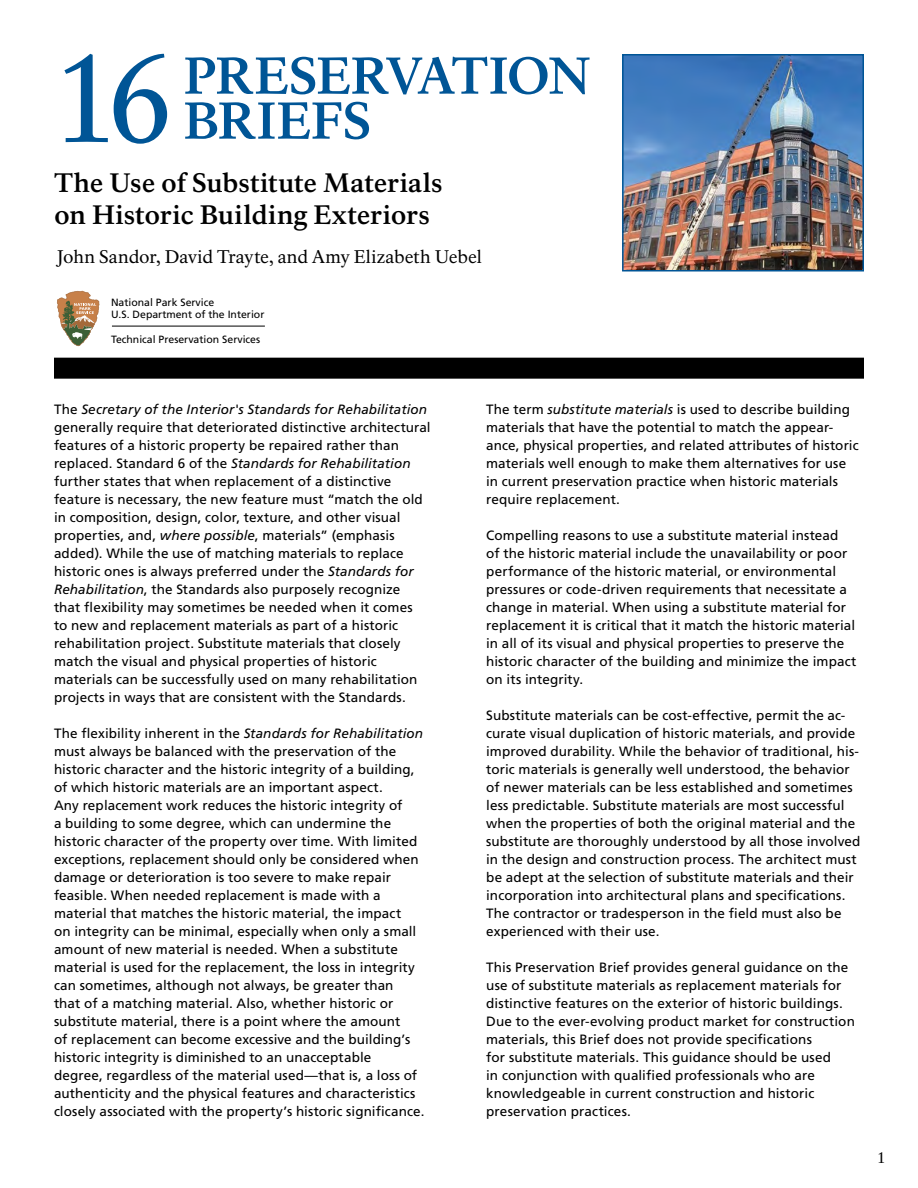
<style>
.page{position:relative;width:918px;height:1188px;background:#fff}
.page>*{position:absolute;margin:0;border:0;box-sizing:border-box;transform-origin:0 0}
._508_Main_heading{font:121.5px "NPS Rawlinson OT";color:#005596}
._508_Main_subheading{font:700 51px "NPS Rawlinson OT";letter-spacing:-.035em;color:#005596}
._508_Main_subheading-2{font:700 51px "NPS Rawlinson OT";letter-spacing:-.01em;color:#005596}
._508_Main_subheading-3{font:700 26.25px/31.5px "NPS Rawlinson OT";color:#000}
._508_Main_author{font:18px "NPS Rawlinson OT";color:#000}
.t1{font:15px "NPS Rawlinson OT";color:#000}
._508_Body_text{font:13.5px/18px "Frutiger LT Std";letter-spacing:.005em;color:#000}
.t2{font:10.5px "Frutiger LT Std";color:#000}
.s1{font-style:italic}
</style>
<div class="page">
<img style="left:625px;top:57px;width:236px;height:212px">
<div style="left:622px;top:54px;width:242px;height:218px;border:2px solid #005596"></div>
<hr style="left:112px;top:326px;width:153px;height:1px;background:#000">
<div style="left:55px;top:358px;width:808px;height:20px;background:#000"></div>
<div style="left:54px;top:358px;width:810px;height:21px;border:2px solid #000"></div>
<svg style="left:57px;top:291px;width:42px;height:55px"></svg>
<h1 class="_508_Main_heading" style="left:54px;top:26px;width:120px">16</h1>
<h2 class="_508_Main_subheading" style="left:183px;top:45px;width:409px">PRESERVATION</h2>
<h2 class="_508_Main_subheading-2" style="left:183px;top:90px;width:189px">BRIEFS</h2>
<h2 class="_508_Main_subheading-3" style="left:54px;top:168px;width:390px">The Use of Substitute Materials on Historic Building Exteriors</h2>
<h2 class="_508_Main_author" style="left:57px;top:245px;width:426px">John Sandor, David Trayte, and Amy Elizabeth Uebel</h2>
<p class="t2" style="left:111px;top:296px;width:105px">National Park Service</p>
<p class="t2" style="left:111px;top:308px;width:155px">U.S. Department of the Interior</p>
<p class="t2" style="left:111px;top:334px;width:151px">Technical Preservation Services</p>
<p class="_508_Body_text" style="left:54px;top:401px;width:378px">The <span class="s1">Secretary of the Interior's Standards for Rehabilitation </span>generally require that deteriorated distinctive architectural features of a historic property be repaired rather than replaced. Standard 6 of the <span class="s1">Standards for Rehabilitation </span>further states that when replacement of a distinctive feature is necessary, the new feature must “match the old in composition, design, color, texture, and other visual properties, and, <span class="s1">where possible</span>, materials” (emphasis added). While the use of matching materials to replace historic ones is always preferred under the <span class="s1">Standards for Rehabilitation</span>, the Standards also purposely recognize<br>that flexibility may sometimes be needed when it comes<br>to new and replacement materials as part of a historic rehabilitation project. Substitute materials that closely match the visual and physical properties of historic materials can be successfully used on many rehabilitation projects in ways that are consistent with the Standards.</p>
<p class="_508_Body_text" style="left:54px;top:725px;width:372px">The flexibility inherent in the <span class="s1">Standards for Rehabilitation </span>must always be balanced with the preservation of the historic character and the historic integrity of a building, of which historic materials are an important aspect.<br>Any replacement work reduces the historic integrity of<br>a building to some degree, which can undermine the historic character of the property over time. With limited exceptions, replacement should only be considered when damage or deterioration is too severe to make repair feasible. When needed replacement is made with a material that matches the historic material, the impact<br>on integrity can be minimal, especially when only a small amount of new material is needed. When a substitute material is used for the replacement, the loss in integrity can sometimes, although not always, be greater than<br>that of a matching material. Also, whether historic or substitute material, there is a point where the amount<br>of replacement can become excessive and the building’s historic integrity is diminished to an unacceptable<br>degree, regardless of the material used—that is, a loss of authenticity and the physical features and characteristics closely associated with the property’s historic significance.</p>
<p class="_508_Body_text" style="left:486px;top:401px;width:374px">The term <span class="s1">substitute materials</span> is used to describe building materials that have the potential to match the appear&shy;ance, physical properties, and related attributes of historic materials well enough to make them alternatives for use in current preservation practice when historic materials require replacement.</p>
<p class="_508_Body_text" style="left:486px;top:527px;width:372px">Compelling reasons to use a substitute material instead<br>of the historic material include the unavailability or poor performance of the historic material, or environmental pressures or code-driven requirements that necessitate a change in material. When using a substitute material for replacement it is critical that it match the historic material in all of its visual and physical properties to preserve the historic character of the building and minimize the impact on its integrity.</p>
<p class="_508_Body_text" style="left:486px;top:707px;width:376px">Substitute materials can be cost-effective, permit the ac&shy;curate visual duplication of historic materials, and provide improved durability. While the behavior of traditional, his&shy;toric materials is generally well understood, the behavior of newer materials can be less established and sometimes less predictable. Substitute materials are most successful when the properties of both the original material and the substitute are thoroughly understood by all those involved in the design and construction process. The architect must be adept at the selection of substitute materials and their incorporation into architectural plans and specifications.<br>The contractor or tradesperson in the field must also be experienced with their use.</p>
<p class="_508_Body_text" style="left:486px;top:959px;width:370px">This Preservation Brief provides general guidance on the use of substitute materials as replacement materials for distinctive features on the exterior of historic buildings.<br>Due to the ever-evolving product market for construction materials, this Brief does not provide specifications<br>for substitute materials. This guidance should be used<br>in conjunction with qualified professionals who are knowledgeable in current construction and historic preservation practices.</p>
<p class="t1" style="left:878px;top:1149px;width:9px">1</p>
</div>
